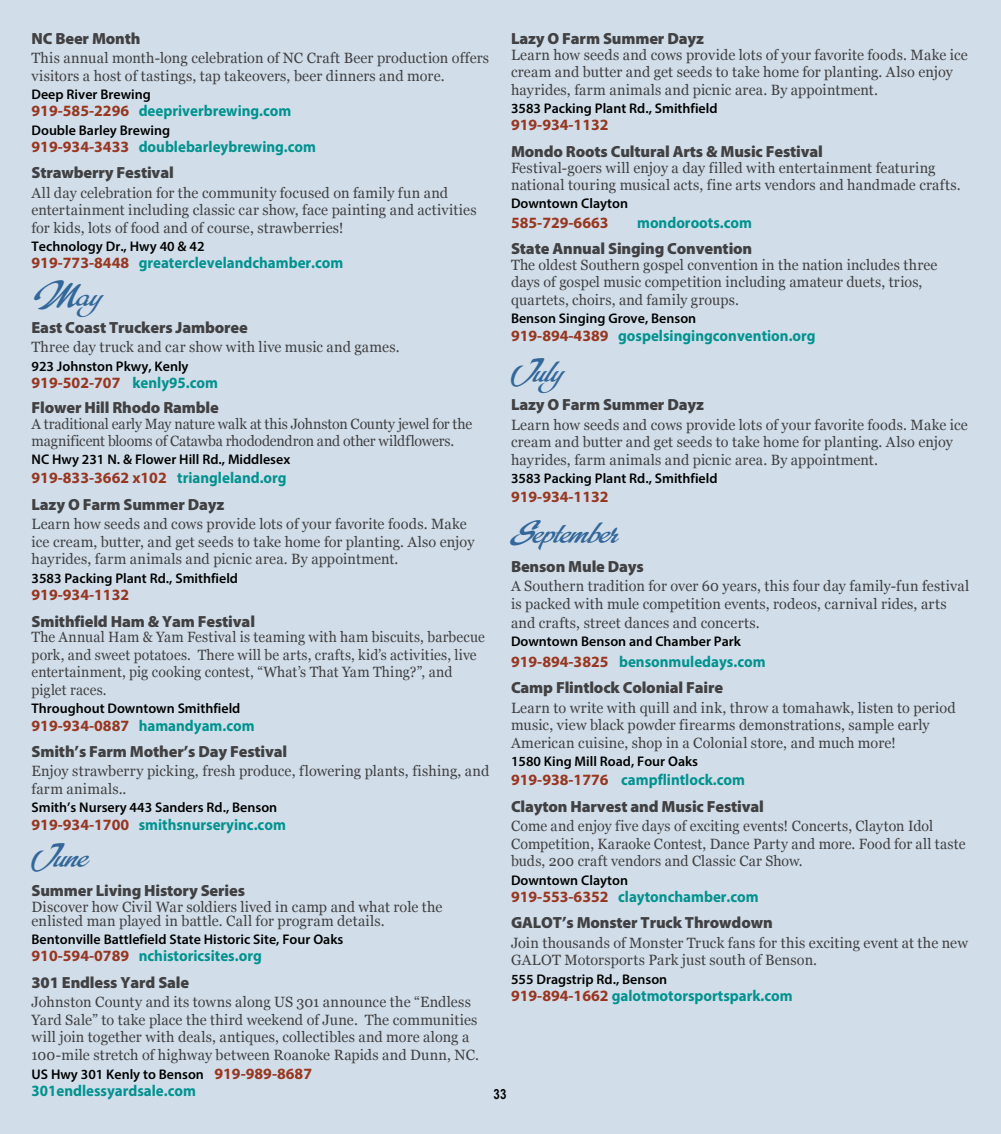
<style>
.page{position:relative;width:1001px;height:1134px;background:#fff}
.page>*{position:absolute;margin:0;border:0;box-sizing:border-box;transform-origin:0 0}
.t1{font:45.5px "LHF Red Sable Script CASUAL";color:#33679a}
.t2{font:900 16.1px "Myriad Pro";letter-spacing:-.01em;color:#414042}
.t3{font:700 15.75px "Myriad Pro";color:#00928f;scale:.95 1}
.t4{font:700 15.75px "Myriad Pro";color:#983620}
.t5{font:14.88px/17.5px "Georgia";letter-spacing:.01em;color:#414042}
.t6{font:14.88px/17.5px "Georgia";letter-spacing:.01em;color:#414042;scale:.94 1}
.t7{font:14.88px/17.5px "Georgia";letter-spacing:.01em;color:#414042;scale:.95 1}
.t8{font:14.88px/17.5px "Georgia";letter-spacing:.01em;color:#414042;scale:.96 1}
.t9{font:14.88px/17.5px "Georgia";letter-spacing:-.01em;color:#414042;scale:.95 1}
.t10{font:600 14px "Myriad Pro";color:#000}
.t11{font:700 14px "Arial Narrow";color:#000}
.s1{color:#983620}
.s2{color:#00928f}
.s3{font-weight:700;font-size:15.75px;color:#983620}
</style>
<div class="page">
<div style="left:0;top:0;width:1000px;height:1134px;background:#d1dee9"></div>
<p class="t2" style="left:32px;top:29px;width:110px">NC Beer Month</p>
<p class="t5" style="left:32px;top:49px;width:459px">This annual month-long celebration of NC Craft Beer production offers visitors a host of tastings, tap takeovers, beer dinners and more.</p>
<p class="t10" style="left:32px;top:85px;width:121px">Deep River Brewing</p>
<p class="t3" style="left:32px;top:101px;width:275px"><span class="s1">919-585-2296</span> deepriverbrewing.com</p>
<p class="t10" style="left:32px;top:121px;width:140px">Double Barley Brewing</p>
<p class="t3" style="left:32px;top:136px;width:301px"><span class="s1">919-934-3433</span> doublebarleybrewing.com</p>
<p class="t2" style="left:32px;top:164px;width:144px">Strawberry Festival</p>
<p class="t5" style="left:32px;top:184px;width:446px">All day celebration for the community focused on family fun and entertainment including classic car show, face painting and activities for kids, lots of food and of course, strawberries!</p>
<p class="t10" style="left:32px;top:238px;width:174px">Technology Dr., Hwy 40 &amp; 42</p>
<p class="t3" style="left:32px;top:253px;width:330px"><span class="s1">919-773-8448</span> greaterclevelandchamber.com</p>
<h1 class="t1" style="left:32px;top:272px;width:71px">May</h1>
<p class="t2" style="left:32px;top:318px;width:218px">East Coast Truckers Jamboree</p>
<p class="t5" style="left:32px;top:339px;width:369px">Three day truck and car show with live music and games.</p>
<p class="t10" style="left:32px;top:357px;width:158px">923 Johnston Pkwy, Kenly</p>
<p class="t4" style="left:32px;top:372px;width:188px">919-502-707 <span class="s2">kenly95.com</span></p>
<p class="t2" style="left:32px;top:398px;width:189px">Flower Hill Rhodo Ramble</p>
<p class="t9" style="left:32px;top:415px;width:465px">A traditional early May nature walk at this Johnston County jewel for the magnificent blooms of Catawba rhododendron and other wildflowers.</p>
<p class="t10" style="left:32px;top:451px;width:260px">NC Hwy 231 N. &amp; Flower Hill Rd., Middlesex</p>
<p class="t4" style="left:32px;top:468px;width:256px">919-833-3662 x102 <span class="s2">triangleland.org</span></p>
<p class="t2" style="left:32px;top:495px;width:194px">Lazy O Farm Summer Dayz</p>
<p class="t5" style="left:32px;top:516px;width:444px">Learn how seeds and cows provide lots of your favorite foods. Make ice cream, butter, and get seeds to take home for planting. Also enjoy hayrides, farm animals and picnic area. By appointment.</p>
<p class="t10" style="left:32px;top:569px;width:208px">3583 Packing Plant Rd., Smithfield</p>
<p class="t4" style="left:32px;top:584px;width:99px">919-934-1132</p>
<p class="t2" style="left:32px;top:612px;width:225px">Smithfield Ham &amp; Yam Festival</p>
<p class="t6" style="left:32px;top:629px;width:483px">The Annual Ham &amp; Yam Festival is teaming with ham biscuits, barbecue pork, and sweet potatoes. There will be arts, crafts, kid’s activities, live entertainment, pig cooking contest, “What’s That Yam Thing?”, and piglet races.</p>
<p class="t10" style="left:32px;top:700px;width:210px">Throughout Downtown Smithfield</p>
<p class="t3" style="left:32px;top:715px;width:236px"><span class="s1">919-934-0887</span> hamandyam.com</p>
<p class="t2" style="left:32px;top:742px;width:257px">Smith’s Farm Mother’s Day Festival</p>
<p class="t5" style="left:32px;top:763px;width:459px">Enjoy strawberry picking, fresh produce, flowering plants, fishing, and farm animals..</p>
<p class="t10" style="left:32px;top:799px;width:247px">Smith’s Nursery 443 Sanders Rd., Benson</p>
<p class="t3" style="left:32px;top:814px;width:269px"><span class="s1">919-934-1700</span> smithsnurseryinc.com</p>
<h1 class="t1" style="left:32px;top:833px;width:57px">June</h1>
<p class="t2" style="left:32px;top:881px;width:215px">Summer Living History Series</p>
<p class="t5" style="left:32px;top:900px;width:412px;line-height:14px">Discover how Civil War soldiers lived in camp and what role the enlisted man played in battle. Call for program details.</p>
<p class="t10" style="left:32px;top:930px;width:313px">Bentonville Battlefield State Historic Site, Four Oaks</p>
<p class="t3" style="left:32px;top:946px;width:244px"><span class="s1">910-594-0789</span> nchistoricsites.org</p>
<p class="t2" style="left:32px;top:973px;width:159px">301 Endless Yard Sale</p>
<p class="t5" style="left:32px;top:994px;width:449px">Johnston County and its towns along US 301 announce the “Endless Yard Sale” to take place the third weekend of June. The communities will join together with deals, antiques, collectibles and more along a 100-mile stretch of highway between Roanoke Rapids and Dunn, NC.</p>
<p class="t10" style="left:32px;top:1065px;width:282px">US Hwy 301 Kenly to Benson <span class="s3">919-989-8687</span></p>
<p class="t3" style="left:32px;top:1081px;width:175px">301endlessyardsale.com</p>
<p class="t2" style="left:511px;top:29px;width:194px">Lazy O Farm Summer Dayz</p>
<p class="t5" style="left:511px;top:46px;width:458px">Learn how seeds and cows provide lots of your favorite foods. Make ice cream and butter and get seeds to take home for planting. Also enjoy hayrides, farm animals and picnic area. By appointment.</p>
<p class="t10" style="left:511px;top:99px;width:208px">3583 Packing Plant Rd., Smithfield</p>
<p class="t4" style="left:511px;top:115px;width:99px">919-934-1132</p>
<p class="t2" style="left:511px;top:142px;width:313px">Mondo Roots Cultural Arts &amp; Music Festival</p>
<p class="t5" style="left:511px;top:159px;width:451px">Festival-goers will enjoy a day filled with entertainment featuring national touring musical acts, fine arts vendors and handmade crafts.</p>
<p class="t10" style="left:511px;top:195px;width:118px">Downtown Clayton</p>
<p class="t4" style="left:511px;top:212px;width:99px">585-729-6663</p>
<p class="t3" style="left:637px;top:212px;width:122px">mondoroots.com</p>
<p class="t2" style="left:511px;top:239px;width:243px">State Annual Singing Convention</p>
<p class="t8" style="left:511px;top:256px;width:445px">The oldest Southern gospel convention in the nation includes three days of gospel music competition including amateur duets, trios, quartets, choirs, and family groups.</p>
<p class="t10" style="left:511px;top:310px;width:187px">Benson Singing Grove, Benson</p>
<p class="t3" style="left:511px;top:325px;width:322px"><span class="s1">919-894-4389</span> gospelsingingconvention.org</p>
<h1 class="t1" style="left:511px;top:348px;width:53px">July</h1>
<p class="t2" style="left:511px;top:396px;width:194px">Lazy O Farm Summer Dayz</p>
<p class="t5" style="left:511px;top:416px;width:458px">Learn how seeds and cows provide lots of your favorite foods. Make ice cream and butter and get seeds to take home for planting. Also enjoy hayrides, farm animals and picnic area. By appointment.</p>
<p class="t10" style="left:511px;top:469px;width:208px">3583 Packing Plant Rd., Smithfield</p>
<p class="t4" style="left:511px;top:486px;width:99px">919-934-1132</p>
<h1 class="t1" style="left:511px;top:509px;width:109px">September</h1>
<p class="t2" style="left:511px;top:557px;width:134px">Benson Mule Days</p>
<p class="t5" style="left:511px;top:577px;width:459px">A Southern tradition for over 60 years, this four day family-fun festival is packed with mule competition events, rodeos, carnival rides, arts</p>
<p class="t5" style="left:511px;top:614px;width:250px">and crafts, street dances and concerts.</p>
<p class="t10" style="left:511px;top:633px;width:231px">Downtown Benson and Chamber Park</p>
<p class="t3" style="left:511px;top:651px;width:269px"><span class="s1">919-894-3825</span> bensonmuledays.com</p>
<p class="t2" style="left:511px;top:679px;width:213px">Camp Flintlock Colonial Faire</p>
<p class="t5" style="left:511px;top:699px;width:446px">Learn to write with quill and ink, throw a tomahawk, listen to period music, view black powder firearms demonstrations, sample early<br>American cuisine, shop in a Colonial store, and much more!</p>
<p class="t10" style="left:511px;top:753px;width:188px">1580 King Mill Road, Four Oaks</p>
<p class="t3" style="left:511px;top:770px;width:248px"><span class="s1">919-938-1776</span> campflintlock.com</p>
<p class="t2" style="left:511px;top:797px;width:254px">Clayton Harvest and Music Festival</p>
<p class="t7" style="left:511px;top:818px;width:480px">Come and enjoy five days of exciting events! Concerts, Clayton Idol<br>Competition, Karaoke Contest, Dance Party and more. Food for all taste buds, 200 craft vendors and Classic Car Show.</p>
<p class="t10" style="left:511px;top:871px;width:118px">Downtown Clayton</p>
<p class="t3" style="left:511px;top:886px;width:262px"><span class="s1">919-553-6352</span> claytonchamber.com</p>
<p class="t2" style="left:511px;top:914px;width:263px">GALOT’s Monster Truck Throwdown</p>
<p class="t5" style="left:511px;top:934px;width:458px">Join thousands of Monster Truck fans for this exciting event at the new<br>GALOT Motorsports Park just south of Benson.</p>
<p class="t10" style="left:511px;top:970px;width:158px">555 Dragstrip Rd., Benson</p>
<p class="t3" style="left:511px;top:985px;width:298px"><span class="s1">919-894-1662</span> galotmotorsportspark.com</p>
<p class="t11" style="left:493px;top:1083px;width:14px">33</p>
</div>
